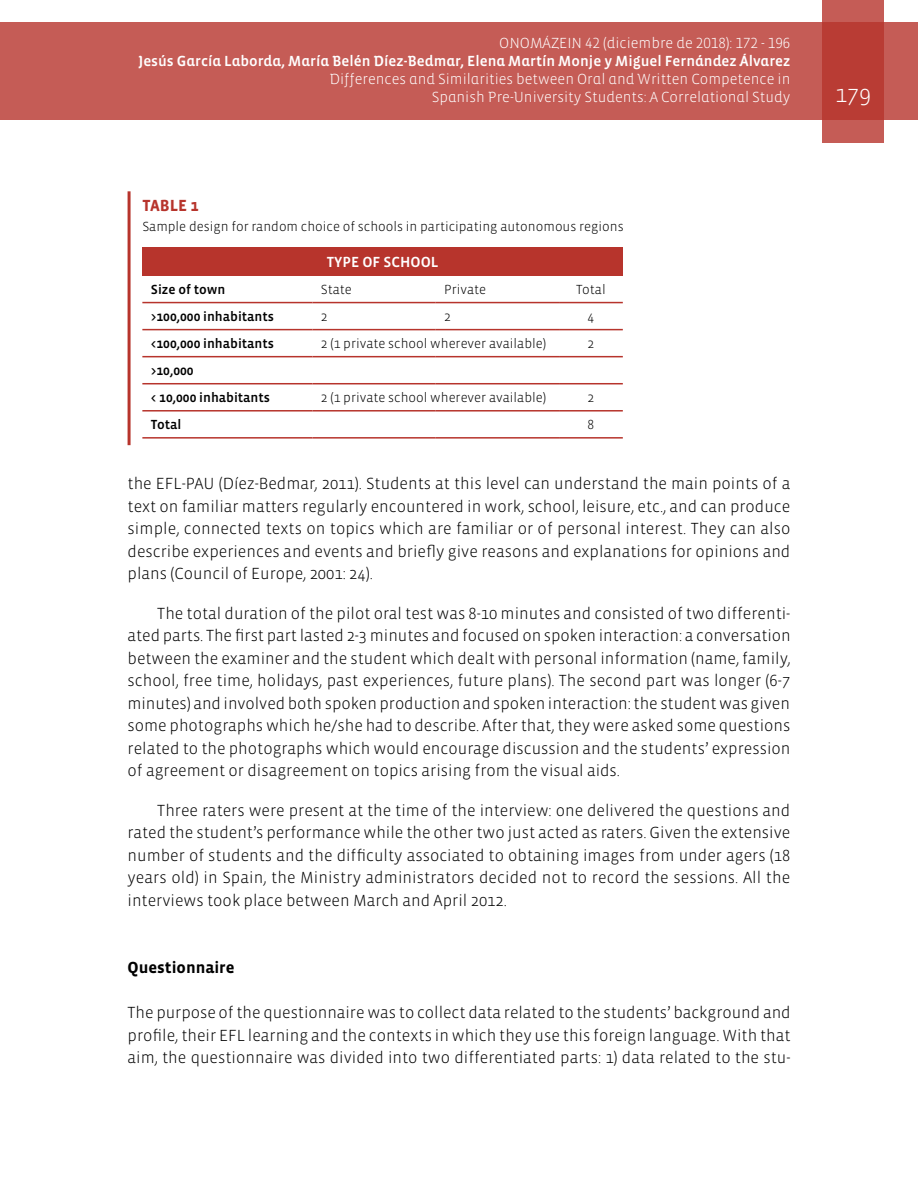
<style>
.page{position:relative;width:918px;height:1188px;background:#fff}
.page>*{position:absolute;margin:0;border:0;box-sizing:border-box;transform-origin:0 0}
.t1{font:300 24px "Vista Sans";color:#fff}
.t2{font:300 16.5px/22.5px "Vista Sans";color:#000;text-align:justify}
.t3{font:700 16.5px "Vista Sans";color:#000}
.t4{font:700 16.5px "Vista Sans";color:#b7342c}
.t5{font:300 15px/18px "Vista Sans Alt";color:#fff;text-align:right}
.t6{font:15px "Vista Sans Alt Med";color:#fff}
.t7{font:15px "Vista Sans Med";color:#fff}
.t8{font:300 13.5px "Vista Sans";color:#000}
.t9{font:13.5px/27px "Vista Sans Med";color:#000}
</style>
<div class="page">
<div style="left:0;top:23px;width:918px;height:97px;background:#c55c56"></div>
<svg style="left:822px;top:0;width:62px;height:143px;background:#bc463e"></svg>
<hr style="left:128px;top:191px;width:3px;height:254px;background:#b7342c">
<div style="left:142px;top:247px;width:481px;height:29px;background:#b7342c"></div>
<hr style="left:142px;top:302px;width:170px;height:1px;background:#b7342c">
<hr style="left:312px;top:302px;width:124px;height:1px;background:#b7342c">
<hr style="left:436px;top:302px;width:123px;height:1px;background:#b7342c">
<hr style="left:559px;top:302px;width:64px;height:1px;background:#b7342c">
<hr style="left:142px;top:329px;width:170px;height:1px;background:#b7342c">
<hr style="left:312px;top:329px;width:124px;height:1px;background:#b7342c">
<hr style="left:436px;top:329px;width:123px;height:1px;background:#b7342c">
<hr style="left:559px;top:329px;width:64px;height:1px;background:#b7342c">
<hr style="left:142px;top:356px;width:170px;height:1px;background:#b7342c">
<hr style="left:312px;top:356px;width:124px;height:1px;background:#b7342c">
<hr style="left:436px;top:356px;width:123px;height:1px;background:#b7342c">
<hr style="left:559px;top:356px;width:64px;height:1px;background:#b7342c">
<hr style="left:142px;top:383px;width:170px;height:1px;background:#b7342c">
<hr style="left:312px;top:383px;width:124px;height:1px;background:#b7342c">
<hr style="left:436px;top:383px;width:123px;height:1px;background:#b7342c">
<hr style="left:559px;top:383px;width:64px;height:1px;background:#b7342c">
<hr style="left:142px;top:410px;width:170px;height:2px;background:#b7342c">
<hr style="left:312px;top:410px;width:124px;height:2px;background:#b7342c">
<hr style="left:436px;top:410px;width:123px;height:2px;background:#b7342c">
<hr style="left:559px;top:410px;width:64px;height:2px;background:#b7342c">
<hr style="left:142px;top:437px;width:170px;height:2px;background:#b7342c">
<hr style="left:312px;top:437px;width:124px;height:2px;background:#b7342c">
<hr style="left:436px;top:437px;width:123px;height:2px;background:#b7342c">
<hr style="left:559px;top:437px;width:64px;height:2px;background:#b7342c">
<p class="t5" style="left:499px;top:35px;width:293px">ONOMÁZEIN 42 (diciembre de 2018): 172 - 196</p>
<p class="t6" style="left:138px;top:54px;width:654px">Jesús García Laborda, María Belén Díez-Bedmar, Elena Martín Monje y Miguel Fernández Álvarez</p>
<p class="t5" style="left:329px;top:71px;width:463px">Differences and Similarities between Oral and Written Competence in<br>Spanish Pre-University Students: A Correlational Study</p>
<p class="t4" style="left:142px;top:197px;width:58px">TABLE 1</p>
<p class="t8" style="left:142px;top:220px;width:483px">Sample design for random choice of schools in participating autonomous regions</p>
<p class="t7" style="left:327px;top:254px;width:113px">TYPE OF SCHOOL</p>
<p class="t9" style="left:151px;top:276px;width:76px">Size of town</p>
<p class="t8" style="left:321px;top:283px;width:32px">State</p>
<p class="t8" style="left:444px;top:283px;width:44px">Private</p>
<p class="t8" style="left:576px;top:283px;width:31px">Total</p>
<p class="t9" style="left:151px;top:303px;width:125px">&gt;100,000 inhabitants</p>
<p class="t8" style="left:321px;top:310px;width:8px">2</p>
<p class="t8" style="left:444px;top:310px;width:8px">2</p>
<p class="t8" style="left:588px;top:310px;width:8px">4</p>
<p class="t9" style="left:151px;top:330px;width:125px">&lt;100,000 inhabitants</p>
<p class="t8" style="left:321px;top:337px;width:227px">2 (1 private school wherever available)</p>
<p class="t8" style="left:588px;top:337px;width:8px">2</p>
<p class="t9" style="left:151px;top:357px;width:121px">&gt;10,000<br>&lt; 10,000 inhabitants</p>
<p class="t8" style="left:321px;top:391px;width:227px">2 (1 private school wherever available)</p>
<p class="t8" style="left:588px;top:391px;width:8px">2</p>
<p class="t9" style="left:151px;top:412px;width:32px">Total</p>
<p class="t8" style="left:588px;top:418px;width:8px">8</p>
<p class="t2" style="left:128px;top:473px;width:664px">the EFL-PAU (Díez-Bedmar, 2011). Students at this level can understand the main points of a text on familiar matters regularly encountered in work, school, leisure, etc., and can produce simple, connected texts on topics which are familiar or of personal interest. They can also describe experiences and events and briefly give reasons and explanations for opinions and plans (Council of Europe, 2001: 24).</p>
<p class="t2" style="left:128px;top:602px;width:665px;text-indent:30px">The total duration of the pilot oral test was 8-10 minutes and consisted of two differenti&shy;ated parts. The first part lasted 2-3 minutes and focused on spoken interaction: a conversation between the examiner and the student which dealt with personal information (name, family, school, free time, holidays, past experiences, future plans). The second part was longer (6-7 minutes) and involved both spoken production and spoken interaction: the student was given some photographs which he/she had to describe. After that, they were asked some questions related to the photographs which would encourage discussion and the students’ expression of agreement or disagreement on topics arising from the visual aids.</p>
<p class="t2" style="left:128px;top:799px;width:664px;text-indent:30px">Three raters were present at the time of the interview: one delivered the questions and rated the student’s performance while the other two just acted as raters. Given the extensive number of students and the difficulty associated to obtaining images from under agers (18 years old) in Spain, the Ministry administrators decided not to record the sessions. All the interviews took place between March and April 2012.</p>
<p class="t3" style="left:128px;top:959px;width:109px">Questionnaire</p>
<p class="t2" style="left:128px;top:1002px;width:665px">The purpose of the questionnaire was to collect data related to the students’ background and profile, their EFL learning and the contexts in which they use this foreign language. With that aim, the questionnaire was divided into two differentiated parts: 1) data related to the stu-</p>
<h1 class="t1" style="left:835px;top:82px;width:37px">179</h1>
</div>
